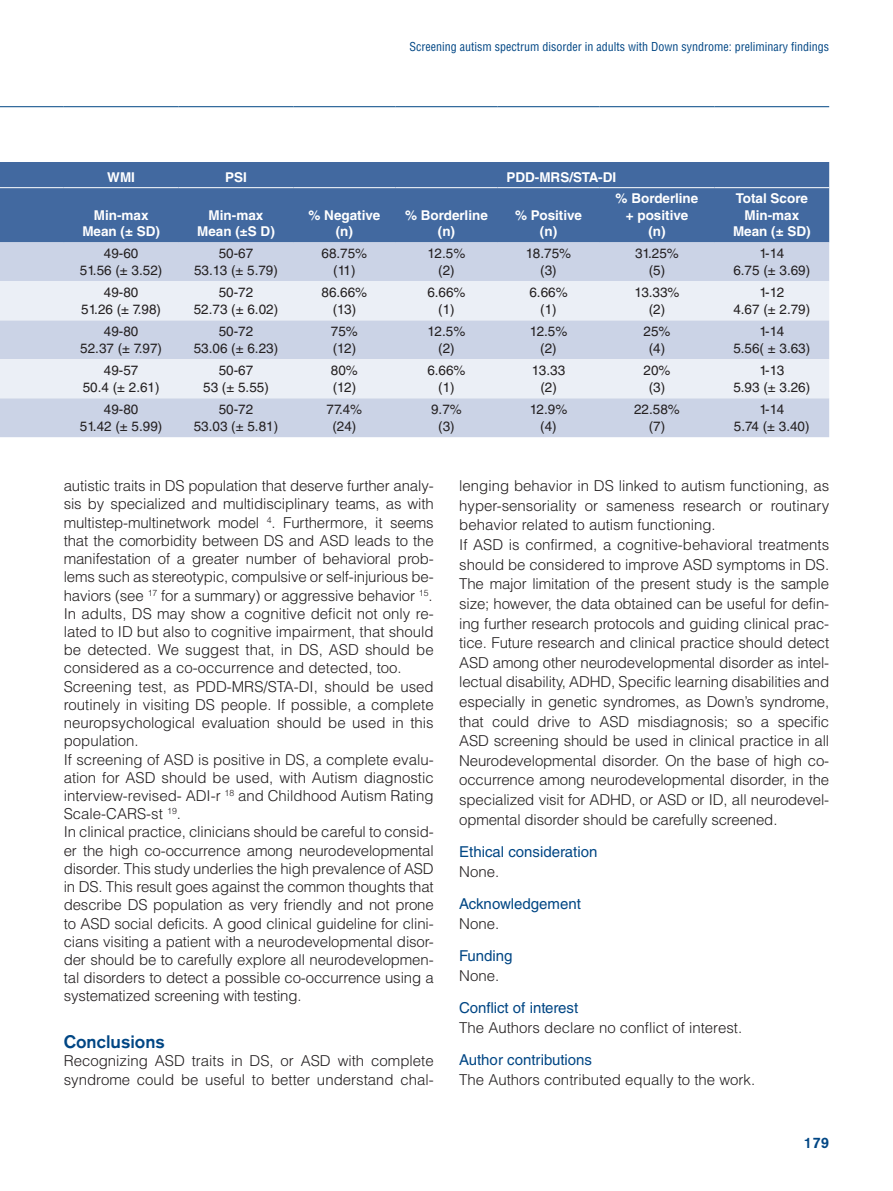
<style>
.page{position:relative;width:893px;height:1191px;background:#fff}
.page>*{position:absolute;margin:0;border:0;box-sizing:border-box;transform-origin:0 0}
.t1{font:500 18px "Akzidenz Grotesk BQ";color:#004684}
.t2{font:300 15px/18.1px "Helvetica LT Std";letter-spacing:-.01em;color:#231f20}
.t3{font:15px "Helvetica LT Std";color:#004684}
.t4{font:500 15px "Akzidenz Grotesk BQ";color:#004684}
.t5{font:13.5px/16.5px "Helvetica LT Std";color:#231f20;text-align:center}
.t6{font:700 13.5px/16.5px "Helvetica LT Std";color:#fff;text-align:center}
.t7{font:condensed 12px "Helvetica LT Std";color:#004684}
</style>
<div class="page">
<div style="left:0;top:162px;width:829px;height:80px;background:#4269a0"></div>
<div style="left:0;top:242px;width:829px;height:195px;background:#cbd3e6"></div>
<svg style="left:0;top:281px;width:829px;height:117px;background:#e0e5f0"></svg>
<hr style="left:0;top:106px;width:64px;height:1px;background:#004684">
<hr style="left:64px;top:106px;width:115px;height:1px;background:#004684">
<hr style="left:179px;top:106px;width:114px;height:1px;background:#004684">
<hr style="left:293px;top:106px;width:102px;height:1px;background:#004684">
<hr style="left:395px;top:106px;width:102px;height:1px;background:#004684">
<hr style="left:497px;top:106px;width:103px;height:1px;background:#004684">
<hr style="left:600px;top:106px;width:114px;height:1px;background:#004684">
<hr style="left:714px;top:106px;width:115px;height:1px;background:#004684">
<hr style="left:0;top:187px;width:64px;height:1px;background:#fff">
<hr style="left:64px;top:187px;width:115px;height:1px;background:#fff">
<hr style="left:179px;top:187px;width:114px;height:1px;background:#fff">
<hr style="left:293px;top:187px;width:102px;height:1px;background:#fff">
<hr style="left:395px;top:187px;width:102px;height:1px;background:#fff">
<hr style="left:497px;top:187px;width:103px;height:1px;background:#fff">
<hr style="left:600px;top:187px;width:114px;height:1px;background:#fff">
<hr style="left:714px;top:187px;width:115px;height:1px;background:#fff">
<p class="t7" style="left:409px;top:39px;width:421px">Screening autism spectrum disorder in adults with Down syndrome: preliminary findings</p>
<p class="t6" style="left:107px;top:168px;width:29px">WMI</p>
<p class="t6" style="left:225px;top:168px;width:23px">PSI</p>
<p class="t6" style="left:506px;top:168px;width:111px">PDD-MRS/STA-DI</p>
<p class="t6" style="left:82px;top:207px;width:79px">Min-max<br>Mean (± SD)</p>
<p class="t6" style="left:197px;top:207px;width:79px">Min-max<br>Mean (±S D)</p>
<p class="t6" style="left:309px;top:207px;width:73px">% Negative (n)</p>
<p class="t6" style="left:405px;top:207px;width:84px">% Borderline (n)</p>
<p class="t6" style="left:515px;top:207px;width:68px">% Positive (n)</p>
<p class="t6" style="left:616px;top:190px;width:84px">% Borderline + positive (n)</p>
<p class="t6" style="left:733px;top:190px;width:79px">Total Score<br>Min-max<br>Mean (± SD)</p>
<p class="t5" style="left:80px;top:245px;width:84px">49-60<br>51.56 (± 3.52)</p>
<p class="t5" style="left:194px;top:245px;width:85px">50-67<br>53.13 (± 5.79)</p>
<p class="t5" style="left:322px;top:245px;width:47px">68.75% (11)</p>
<p class="t5" style="left:428px;top:245px;width:39px">12.5% (2)</p>
<p class="t5" style="left:526px;top:245px;width:47px">18.75% (3)</p>
<p class="t5" style="left:635px;top:245px;width:45px">31.25% (5)</p>
<p class="t5" style="left:733px;top:245px;width:78px">1-14<br>6.75 (± 3.69)</p>
<p class="t5" style="left:81px;top:284px;width:81px">49-80<br>51.26 (± 7.98)</p>
<p class="t5" style="left:194px;top:284px;width:86px">50-72<br>52.73 (± 6.02)</p>
<p class="t5" style="left:322px;top:284px;width:47px">86.66% (13)</p>
<p class="t5" style="left:427px;top:284px;width:40px">6.66% (1)</p>
<p class="t5" style="left:529px;top:284px;width:40px">6.66% (1)</p>
<p class="t5" style="left:634px;top:284px;width:47px">13.33% (2)</p>
<p class="t5" style="left:733px;top:284px;width:78px">1-12<br>4.67 (± 2.79)</p>
<p class="t5" style="left:80px;top:323px;width:83px">49-80<br>52.37 (± 7.97)</p>
<p class="t5" style="left:194px;top:323px;width:86px">50-72<br>53.06 (± 6.23)</p>
<p class="t5" style="left:331px;top:323px;width:29px;text-align:left">75% (12)</p>
<p class="t5" style="left:428px;top:323px;width:39px">12.5% (2)</p>
<p class="t5" style="left:530px;top:323px;width:39px">12.5% (2)</p>
<p class="t5" style="left:643px;top:323px;width:29px">25% (4)</p>
<p class="t5" style="left:733px;top:323px;width:78px">1-14<br>5.56( ± 3.63)</p>
<p class="t5" style="left:83px;top:362px;width:78px">49-57<br>50.4 (± 2.61)</p>
<p class="t5" style="left:203px;top:362px;width:67px">50-67<br>53 (± 5.55)</p>
<p class="t5" style="left:331px;top:362px;width:29px;text-align:left">80% (12)</p>
<p class="t5" style="left:427px;top:362px;width:40px">6.66% (1)</p>
<p class="t5" style="left:532px;top:362px;width:35px">13.33 (2)</p>
<p class="t5" style="left:643px;top:362px;width:29px">20% (3)</p>
<p class="t5" style="left:733px;top:362px;width:78px">1-13<br>5.93 (± 3.26)</p>
<p class="t5" style="left:80px;top:401px;width:84px">49-80<br>51.42 (± 5.99)</p>
<p class="t5" style="left:194px;top:401px;width:86px">50-72<br>53.03 (± 5.81)</p>
<p class="t5" style="left:327px;top:401px;width:37px">77.4% (24)</p>
<p class="t5" style="left:431px;top:401px;width:32px">9.7% (3)</p>
<p class="t5" style="left:530px;top:401px;width:39px">12.9% (4)</p>
<p class="t5" style="left:634px;top:401px;width:47px">22.58% (7)</p>
<p class="t5" style="left:734px;top:401px;width:77px">1-14<br>5.74 (± 3.40)</p>
<p class="t2" style="left:64px;top:477px;width:371px">autistic traits in DS population that deserve further analy&shy;sis by specialized and multidisciplinary teams, as with multistep-multinetwork model <sup>4</sup>. Furthermore, it seems that the comorbidity between DS and ASD leads to the manifestation of a greater number of behavioral prob&shy;lems such as stereotypic, compulsive or self-injurious be&shy;haviors (see <sup>17</sup> for a summary) or aggressive behavior <sup>15</sup>.<br>In adults, DS may show a cognitive deficit not only re&shy;lated to ID but also to cognitive impairment, that should be detected. We suggest that, in DS, ASD should be considered as a co-occurrence and detected, too.<br>Screening test, as PDD-MRS/STA-DI, should be used routinely in visiting DS people. If possible, a complete neuropsychological evaluation should be used in this population.<br>If screening of ASD is positive in DS, a complete evalu&shy;ation for ASD should be used, with Autism diagnostic interview-revised- ADI-r <sup>18</sup> and Childhood Autism Rating Scale-CARS-st <sup>19</sup>.<br>In clinical practice, clinicians should be careful to consid&shy;er the high co-occurrence among neurodevelopmental disorder. This study underlies the high prevalence of ASD in DS. This result goes against the common thoughts that describe DS population as very friendly and not prone to ASD social deficits. A good clinical guideline for clini&shy;cians visiting a patient with a neurodevelopmental disor&shy;der should be to carefully explore all neurodevelopmen&shy;tal disorders to detect a possible co-occurrence using a systematized screening with testing.</p>
<p class="t1" style="left:64px;top:1030px;width:103px">Conclusions</p>
<p class="t2" style="left:64px;top:1051px;width:371px">Recognizing ASD traits in DS, or ASD with complete syndrome could be useful to better understand chal-</p>
<p class="t2" style="left:459px;top:476px;width:371px;line-height:19.6px">lenging behavior in DS linked to autism functioning, as hyper-sensoriality or sameness research or routinary behavior related to autism functioning.<br>If ASD is confirmed, a cognitive-behavioral treatments should be considered to improve ASD symptoms in DS.<br>The major limitation of the present study is the sample size; however, the data obtained can be useful for defin&shy;ing further research protocols and guiding clinical prac&shy;tice. Future research and clinical practice should detect ASD among other neurodevelopmental disorder as intel&shy;lectual disability, ADHD, Specific learning disabilities and especially in genetic syndromes, as Down’s syndrome, that could drive to ASD misdiagnosis; so a specific ASD screening should be used in clinical practice in all Neurodevelopmental disorder. On the base of high co&shy;occurrence among neurodevelopmental disorder, in the specialized visit for ADHD, or ASD or ID, all neurodevel&shy;opmental disorder should be carefully screened.</p>
<p class="t3" style="left:459px;top:843px;width:140px">Ethical consideration</p>
<p class="t2" style="left:459px;top:862px;width:42px">None.</p>
<p class="t3" style="left:459px;top:895px;width:123px">Acknowledgement</p>
<p class="t2" style="left:459px;top:914px;width:42px">None.</p>
<p class="t3" style="left:459px;top:947px;width:55px">Funding</p>
<p class="t2" style="left:459px;top:966px;width:42px">None.</p>
<p class="t3" style="left:459px;top:999px;width:120px">Conflict of interest</p>
<p class="t2" style="left:459px;top:1018px;width:284px">The Authors declare no conflict of interest.</p>
<p class="t3" style="left:459px;top:1051px;width:134px">Author contributions</p>
<p class="t2" style="left:459px;top:1070px;width:297px">The Authors contributed equally to the work.</p>
<p class="t4" style="left:804px;top:1134px;width:27px">179</p>
</div>
